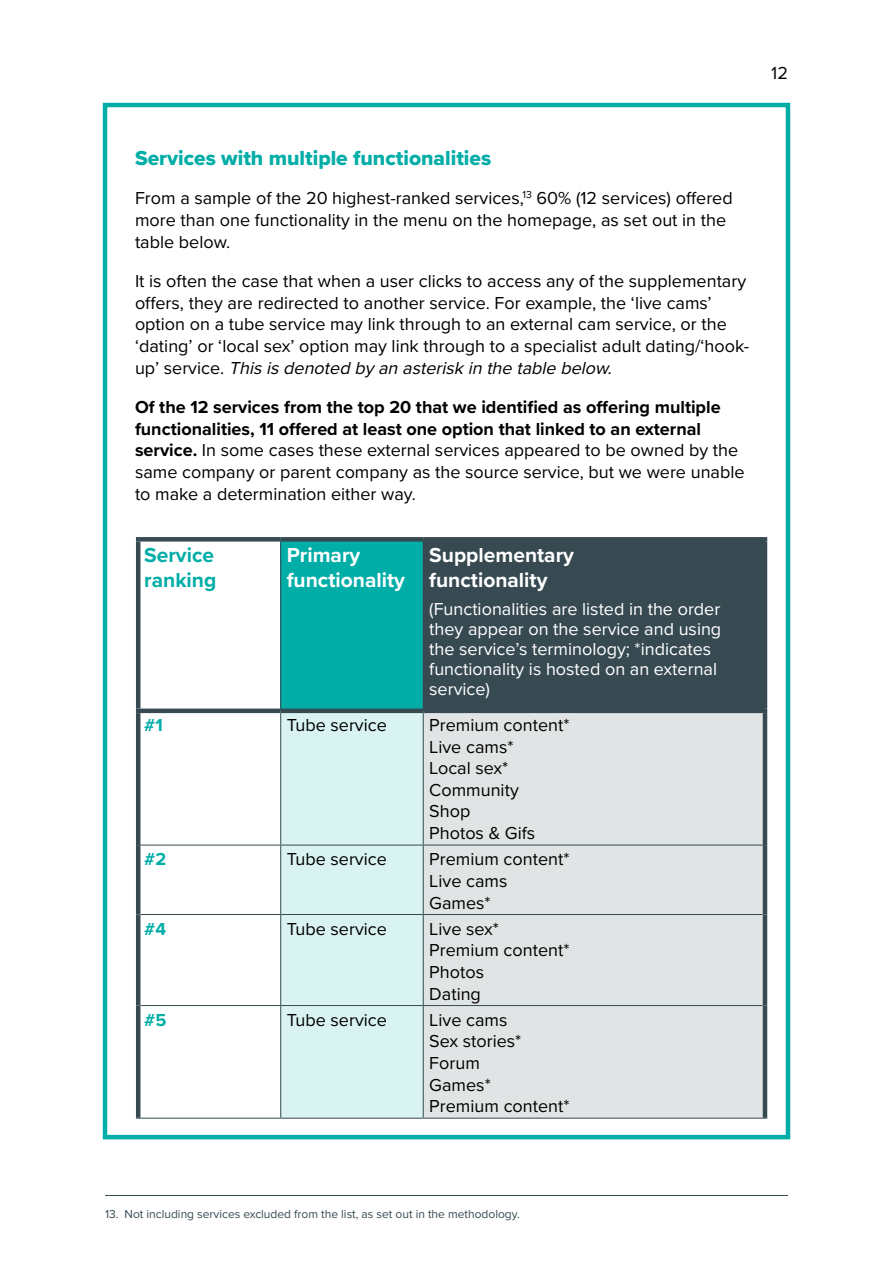
<style>
.page{position:relative;width:893px;height:1263px;background:#fff}
.page>*{position:absolute;margin:0;border:0;box-sizing:border-box;transform-origin:0 0}
.t1{font:700 21px/25.2px "Proxima Nova";color:#fff}
.t2{font:21px "Proxima Nova Extrabld";color:#00ada7}
.t3{font:700 21px/25.2px "Proxima Nova";color:#00ada7}
.t4{font:18px/21.6px "Proxima Nova";color:#000}
.t5{font:18px/20.1px "Proxima Nova";color:#fff}
.t6{font:700 18px "Proxima Nova";color:#00ada7}
.t7{font:12px "Proxima Nova";color:#374a52}
.s1{font-style:italic}
.s2{font-weight:700}
</style>
<div class="page">
<div style="left:103px;top:103px;width:687px;height:1036px;border:4px solid #00ada7"></div>
<hr style="left:105px;top:1195px;width:683px;height:1px;background:#374a52">
<div style="left:281px;top:539px;width:142px;height:172px;background:#00ada7"></div>
<div style="left:423px;top:539px;width:342px;height:172px;background:#374a52"></div>
<div style="left:281px;top:713px;width:142px;height:405px;background:#d9f3f2"></div>
<div style="left:424px;top:713px;width:339px;height:405px;background:#e1e4e5"></div>
<hr style="left:280px;top:541px;width:1px;height:168px;background:#374a52">
<hr style="left:280px;top:713px;width:1px;height:132px;background:#374a52">
<hr style="left:423px;top:713px;width:1px;height:132px;background:#374a52">
<hr style="left:140px;top:845px;width:141px;height:1px;background:#374a52">
<hr style="left:281px;top:845px;width:142px;height:1px;background:#374a52">
<hr style="left:280px;top:845px;width:1px;height:69px;background:#374a52">
<hr style="left:423px;top:845px;width:340px;height:1px;background:#374a52">
<hr style="left:423px;top:845px;width:1px;height:69px;background:#374a52">
<hr style="left:140px;top:914px;width:141px;height:1px;background:#374a52">
<hr style="left:281px;top:914px;width:142px;height:1px;background:#374a52">
<hr style="left:280px;top:915px;width:1px;height:90px;background:#374a52">
<hr style="left:423px;top:914px;width:340px;height:1px;background:#374a52">
<hr style="left:423px;top:915px;width:1px;height:90px;background:#374a52">
<hr style="left:140px;top:1005px;width:141px;height:1px;background:#374a52">
<hr style="left:281px;top:1005px;width:142px;height:1px;background:#374a52">
<hr style="left:280px;top:1006px;width:1px;height:112px;background:#374a52">
<hr style="left:423px;top:1005px;width:340px;height:1px;background:#374a52">
<hr style="left:423px;top:1006px;width:1px;height:112px;background:#374a52">
<hr style="left:136px;top:1118px;width:145px;height:1px;background:#374a52">
<hr style="left:281px;top:1118px;width:142px;height:1px;background:#374a52">
<hr style="left:423px;top:1118px;width:344px;height:1px;background:#374a52">
<hr style="left:136px;top:709px;width:145px;height:4px;background:#374a52">
<hr style="left:281px;top:709px;width:142px;height:4px;background:#374a52">
<hr style="left:423px;top:709px;width:344px;height:4px;background:#374a52">
<div style="left:136px;top:537px;width:145px;height:5px;background:#374a52"></div>
<hr style="left:136px;top:541px;width:4px;height:168px;background:#374a52">
<div style="left:281px;top:537px;width:142px;height:5px;background:#374a52"></div>
<div style="left:423px;top:537px;width:344px;height:5px;background:#374a52"></div>
<hr style="left:763px;top:541px;width:4px;height:168px;background:#374a52">
<hr style="left:136px;top:713px;width:4px;height:132px;background:#374a52">
<hr style="left:763px;top:713px;width:4px;height:132px;background:#374a52">
<hr style="left:136px;top:845px;width:4px;height:69px;background:#374a52">
<hr style="left:763px;top:845px;width:4px;height:69px;background:#374a52">
<hr style="left:136px;top:914px;width:4px;height:91px;background:#374a52">
<hr style="left:763px;top:914px;width:4px;height:91px;background:#374a52">
<hr style="left:136px;top:1005px;width:4px;height:113px;background:#374a52">
<hr style="left:763px;top:1005px;width:4px;height:113px;background:#374a52">
<p class="t4" style="left:771px;top:61px;width:18px">12</p>
<p class="t2" style="left:135px;top:142px;width:358px">Services with multiple functionalities</p>
<p class="t4" style="left:135px;top:187px;width:599px">From a sample of the 20 highest-ranked services,<sup>13</sup> 60% (12 services) offered more than one functionality in the menu on the homepage, as set out in the table below.</p>
<p class="t4" style="left:135px;top:270px;width:616px">It is often the case that when a user clicks to access any of the supplementary offers, they are redirected to another service. For example, the ‘live cams’ option on a tube service may link through to an external cam service, or the ‘dating’ or ‘local sex’ option may link through to a specialist adult dating/‘hook&shy;u p ’ s e r v i c e . <span class="s1">Thisisdenoted byanasteriskinthe table below.</span></p>
<p class="t4" style="left:135px;top:396px;width:611px"><span class="s2">Of the 12 services from the top 20 that we identified as offering multiple functionalities, 11 offered at least one option that linked to an external service.</span> In some cases these external services appeared to be owned by the same company or parent company as the source service, but we were unable to make a determination either way.</p>
<p class="t3" style="left:144px;top:542px;width:74px">Service ranking</p>
<p class="t1" style="left:287px;top:542px;width:120px">Primary functionality</p>
<p class="t1" style="left:429px;top:542px;width:146px">Supplementary functionality</p>
<p class="t5" style="left:429px;top:598px;width:294px">(Functionalities are listed in the order they appear on the service and using the service’s terminology; *indicates functionality is hosted on an external service)</p>
<p class="t6" style="left:144px;top:712px;width:20px">#1</p>
<p class="t4" style="left:287px;top:713px;width:102px">Tube service</p>
<p class="t4" style="left:429px;top:713px;width:142px">Premium content*<br>Live cams*<br>Local sex*<br>Community<br>Shop<br>Photos &amp; Gifs</p>
<p class="t6" style="left:144px;top:846px;width:23px">#2</p>
<p class="t4" style="left:287px;top:848px;width:102px">Tube service</p>
<p class="t4" style="left:429px;top:848px;width:142px">Premium content*<br>Live cams<br>Games*</p>
<p class="t6" style="left:144px;top:915px;width:23px">#4</p>
<p class="t4" style="left:287px;top:917px;width:102px">Tube service</p>
<p class="t4" style="left:429px;top:917px;width:142px">Live sex*<br>Premium content*<br>Photos<br>Dating</p>
<p class="t6" style="left:144px;top:1006px;width:24px">#5</p>
<p class="t4" style="left:287px;top:1008px;width:102px">Tube service</p>
<p class="t4" style="left:429px;top:1008px;width:142px">Live cams<br>Sex stories*<br>Forum<br>Games*<br>Premium content*</p>
<p class="t7" style="left:105px;top:1205px;width:416px">13. Not including services excluded from the list, as set out in the methodology.</p>
</div>
